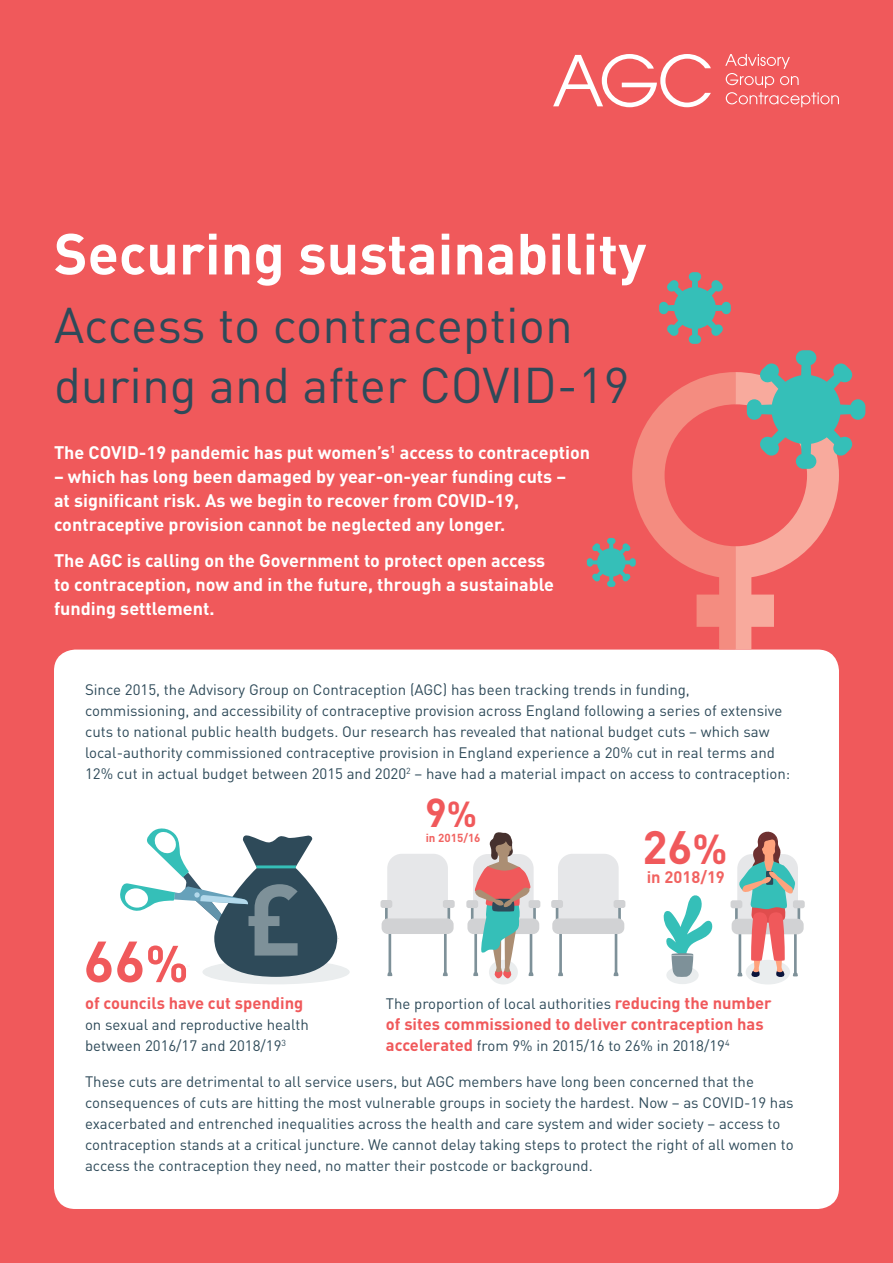
<style>
.page{position:relative;width:893px;height:1263px;background:#f0595b}
.page>*{position:absolute;margin:0;border:0;box-sizing:border-box;transform-origin:0 0}
.t1{font:700 57px "DIN";color:#fff}
.t2{font:700 57px "DIN";color:#f0595b}
.t3{font:49.5px/60px "DIN";color:#2e4a59}
.t4{font:700 46.2px "DIN";color:#f0595b}
.t5{font:700 39.9px "DIN";color:#f0595b}
.t6{font:700 35.7px "DIN";color:#f0595b}
.t7{font:700 18px/24px "DIN";color:#fff}
.t8{font:700 16.5px "DIN";color:#f0595b}
.t9{font:700 16.5px "DIN";color:#f16361}
.t10{font:15px/21px "DIN";color:#2e4a59}
.t11{font:700 11.55px "DIN";color:#f16361}
.s1{font-size:51px}
.s2{font-size:41.25px}
.s3{font-weight:700;font-size:16.5px;color:#f0595b}
</style>
<div class="page">
<div style="left:54px;top:649px;width:785px;height:560px;background:#fff;border-radius:21px"></div>
<div style="left:746px;top:960px;width:44px;height:24px;background:#eaedee;border-radius:50%"></div>
<div style="left:489px;top:960px;width:29px;height:24px;background:#eaedee;border-radius:50%"></div>
<svg style="left:725px;top:54px;width:114px;height:53px"></svg>
<svg style="left:553px;top:54px;width:158px;height:53px"></svg>
<div style="left:202px;top:960px;width:148px;height:24px;background:#eaedee;border-radius:50%"></div>
<svg style="left:120px;top:828px;width:217px;height:149px"></svg>
<svg style="left:659px;top:272px;width:72px;height:72px"></svg>
<svg style="left:587px;top:350px;width:278px;height:299px"></svg>
<hr style="left:533px;top:904px;width:3px;height:18px;background:#7e9199">
<div style="left:529px;top:900px;width:11px;height:8px;background:#d1d2d4;border-radius:2px"></div>
<hr style="left:471px;top:904px;width:3px;height:18px;background:#7e9199">
<div style="left:466px;top:900px;width:12px;height:8px;background:#d1d2d4;border-radius:2px"></div>
<div style="left:467px;top:918px;width:72px;height:16px;background:#d1d2d4;border-radius:6px"></div>
<svg style="left:472px;top:832px;width:62px;height:146px"></svg>
<hr style="left:559px;top:931px;width:3px;height:44px;background:#7e9199">
<svg style="left:558px;top:972px;width:5px;height:4px"></svg>
<hr style="left:615px;top:931px;width:2px;height:44px;background:#7e9199">
<svg style="left:613px;top:972px;width:6px;height:4px"></svg>
<hr style="left:618px;top:904px;width:3px;height:18px;background:#7e9199">
<div style="left:614px;top:900px;width:11px;height:8px;background:#d1d2d4;border-radius:2px"></div>
<div style="left:556px;top:854px;width:63px;height:64px;background:#e6e7e9"></div>
<div style="left:551px;top:900px;width:12px;height:8px;background:#d1d2d4;border-radius:2px"></div>
<div style="left:552px;top:918px;width:72px;height:16px;background:#d1d2d4;border-radius:6px"></div>
<hr style="left:797px;top:904px;width:3px;height:18px;background:#7e9199">
<div style="left:793px;top:900px;width:12px;height:8px;background:#d1d2d4;border-radius:2px"></div>
<hr style="left:735px;top:904px;width:3px;height:18px;background:#7e9199">
<div style="left:730px;top:900px;width:12px;height:8px;background:#d1d2d4;border-radius:2px"></div>
<div style="left:732px;top:919px;width:72px;height:15px;background:#d1d2d4;border-radius:6px"></div>
<svg style="left:737px;top:831px;width:61px;height:146px"></svg>
<hr style="left:389px;top:931px;width:2px;height:44px;background:#7e9199">
<svg style="left:387px;top:972px;width:5px;height:4px"></svg>
<hr style="left:444px;top:931px;width:3px;height:44px;background:#7e9199">
<div style="left:387px;top:854px;width:61px;height:64px;background:#e6e7e9"></div>
<hr style="left:447px;top:904px;width:3px;height:18px;background:#7e9199">
<div style="left:443px;top:900px;width:12px;height:8px;background:#d1d2d4;border-radius:2px"></div>
<hr style="left:385px;top:904px;width:3px;height:18px;background:#7e9199">
<div style="left:380px;top:900px;width:12px;height:8px;background:#d1d2d4;border-radius:2px"></div>
<div style="left:382px;top:918px;width:72px;height:16px;background:#d1d2d4;border-radius:6px"></div>
<div style="left:666px;top:966px;width:33px;height:18px;background:#eaedee;border-radius:50%"></div>
<svg style="left:664px;top:895px;width:48px;height:82px"></svg>
<p class="t1" style="left:54px;top:217px;width:594px">Securing sustainability</p>
<p class="t3" style="left:54px;top:294px;width:577px">Access to contraception during and after COVID-19</p>
<p class="t7" style="left:54px;top:439px;width:538px">The COVID-19 pandemic has put women’s<sup>1</sup> access to contraception</p>
<p class="t7" style="left:54px;top:463px;width:514px">– which has long been damaged by year-on-year funding cuts – at significant risk. As we begin to recover from COVID-19, contraceptive provision cannot be neglected any longer.</p>
<p class="t7" style="left:54px;top:548px;width:502px">The AGC is calling on the Government to protect open access to contraception, now and in the future, through a sustainable funding settlement.</p>
<p class="t10" style="left:85px;top:679px;width:707px">Since 2015, the Advisory Group on Contraception (AGC) has been tracking trends in funding, commissioning, and accessibility of contraceptive provision across England following a series of extensive cuts to national public health budgets. Our research has revealed that national budget cuts – which saw local-authority commissioned contraceptive provision in England experience a 20% cut in real terms and 12% cut in actual budget between 2015 and 2020<sup>2</sup> – have had a material impact on access to contraception:</p>
<p class="t2" style="left:84px;top:924px;width:107px">66<span class="s1">%</span></p>
<p class="t8" style="left:85px;top:992px;width:220px">of councils have cut spending</p>
<p class="t10" style="left:85px;top:1014px;width:225px">on sexual and reproductive health between 2016/17 and 2018/19<sup>3</sup></p>
<p class="t5" style="left:425px;top:786px;width:23px">9</p>
<p class="t11" style="left:426px;top:830px;width:56px">in 2015/16</p>
<p class="t6" style="left:447px;top:790px;width:32px">%</p>
<p class="t4" style="left:642px;top:817px;width:87px">26<span class="s2">%</span></p>
<p class="t9" style="left:647px;top:866px;width:80px">in 2018/19</p>
<p class="t10" style="left:386px;top:993px;width:387px">The proportion of local authorities <span class="s3">reducing the number</span></p>
<p class="t8" style="left:386px;top:1013px;width:379px">of sites commissioned to deliver contraception has</p>
<p class="t10" style="left:386px;top:1035px;width:345px"><span class="s3">accelerated</span> from 9% in 2015/16 to 26% in 2018/19<sup>4</sup></p>
<p class="t10" style="left:85px;top:1070px;width:710px">These cuts are detrimental to all service users, but AGC members have long been concerned that the consequences of cuts are hitting the most vulnerable groups in society the hardest. Now – as COVID-19 has exacerbated and entrenched inequalities across the health and care system and wider society – access to contraception stands at a critical juncture. We cannot delay taking steps to protect the right of all women to access the contraception they need, no matter their postcode or background.</p>
</div>
